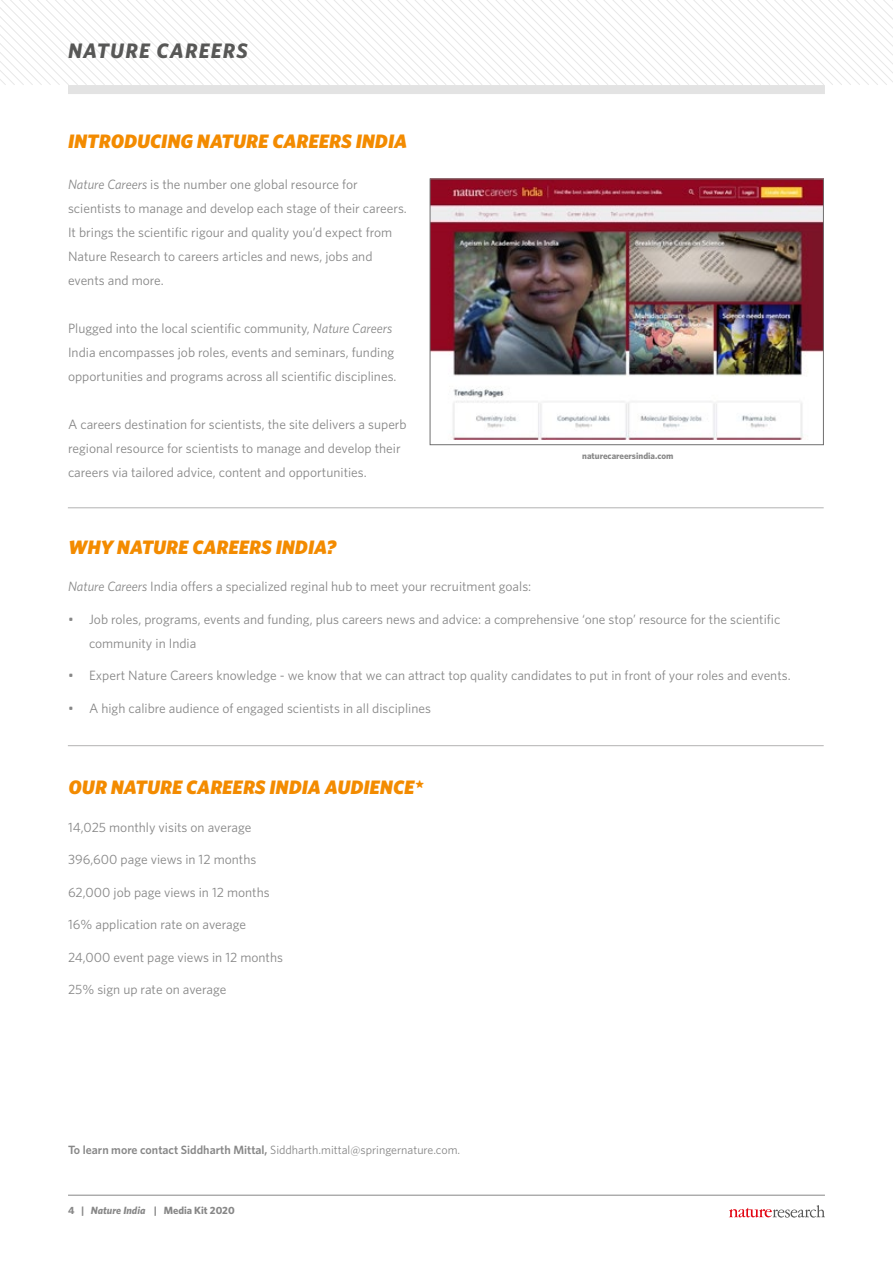
<style>
.page{position:relative;width:893px;height:1263px;background:#fff}
.page>*{position:absolute;margin:0;border:0;box-sizing:border-box;transform-origin:0 0}
.t1{font:italic 700 21px "Whitney";letter-spacing:.06em;color:#575756}
.t2{font:italic 900 19.5px "Whitney";color:#f38b00}
.t3{font:13.5px/24px "Whitney";color:#878787}
.t4{font:12px "Whitney";color:#878787}
.t5{font:700 10.5px "Whitney";color:#878787}
.t6{font:700 9px "Whitney";color:#878787}
.s1{font-style:italic}
.s2{font-weight:600}
</style>
<div class="page">
<svg style="left:729px;top:1205px;width:96px;height:12px"></svg>
<svg style="left:0;top:0;width:893px;height:85px"></svg>
<div style="left:68px;top:85px;width:757px;height:9px;background:#e3e3e3"></div>
<hr style="left:68px;top:1195px;width:757px;height:1px;background:#878787">
<img style="left:432px;top:181px;width:390px;height:259px">
<div style="left:430px;top:179px;width:394px;height:266px;border:1px solid #706f6f"></div>
<hr style="left:68px;top:745px;width:756px;height:1px;background:#b3b2b2">
<hr style="left:68px;top:507px;width:756px;height:1px;background:#b3b2b2">
<h1 class="t1" style="left:68px;top:37px;width:181px">NATURE CAREERS</h1>
<h2 class="t2" style="left:68px;top:129px;width:341px">INTRODUCING NATURE CAREERS INDIA</h2>
<p class="t3" style="left:68px;top:172px;width:340px"><span class="s1">Nature Careers</span> is the number one global resource for scientists to manage and develop each stage of their careers.<br>It brings the scientific rigour and quality you’d expect from Nature Research to careers articles and news, jobs and events and more.</p>
<p class="t3" style="left:68px;top:316px;width:330px">Plugged into the local scientific community, <span class="s1">Nature Careers<br></span>India encompasses job roles, events and seminars, funding opportunities and programs across all scientific disciplines.</p>
<p class="t3" style="left:68px;top:412px;width:340px">A careers destination for scientists, the site delivers a superb regional resource for scientists to manage and develop their careers via tailored advice, content and opportunities.</p>
<h2 class="t2" style="left:69px;top:534px;width:269px">WHY NATURE CAREERS INDIA?</h2>
<p class="t6" style="left:582px;top:450px;width:93px">naturecareersindia.com</p>
<p class="t3" style="left:68px;top:574px;width:465px"><span class="s1">Nature Careers</span> India offers a specialized reginal hub to meet your recruitment goals:</p>
<p class="t3" style="left:89px;top:607px;width:693px;text-indent:-21px">• Job roles, programs, events and funding, plus careers news and advice: a comprehensive ‘one stop’ resource for the scientific community in India</p>
<p class="t3" style="left:68px;top:663px;width:724px">• Expert Nature Careers knowledge - we know that we can attract top quality candidates to put in front of your roles and events.</p>
<p class="t3" style="left:68px;top:696px;width:365px">• A high calibre audience of engaged scientists in all disciplines</p>
<h2 class="t2" style="left:69px;top:774px;width:356px">OUR NATURE CAREERS INDIA AUDIENCE*</h2>
<p class="t3" style="left:68px;top:815px;width:185px">14,025 monthly visits on average</p>
<p class="t3" style="left:68px;top:847px;width:190px">396,600 page views in 12 months</p>
<p class="t3" style="left:68px;top:880px;width:203px">62,000 job page views in 12 months</p>
<p class="t3" style="left:68px;top:912px;width:180px">16% application rate on average</p>
<p class="t3" style="left:68px;top:945px;width:216px">24,000 event page views in 12 months</p>
<p class="t3" style="left:68px;top:977px;width:160px">25% sign up rate on average</p>
<p class="t4" style="left:68px;top:1142px;width:394px"><span class="s2">To learn more contact Siddharth Mittal,</span> Siddharth.mittal@springernature.com.</p>
<p class="t5" style="left:68px;top:1204px;width:168px">4 | <span class="s1">Nature India</span> | Media Kit 2020</p>
</div>
